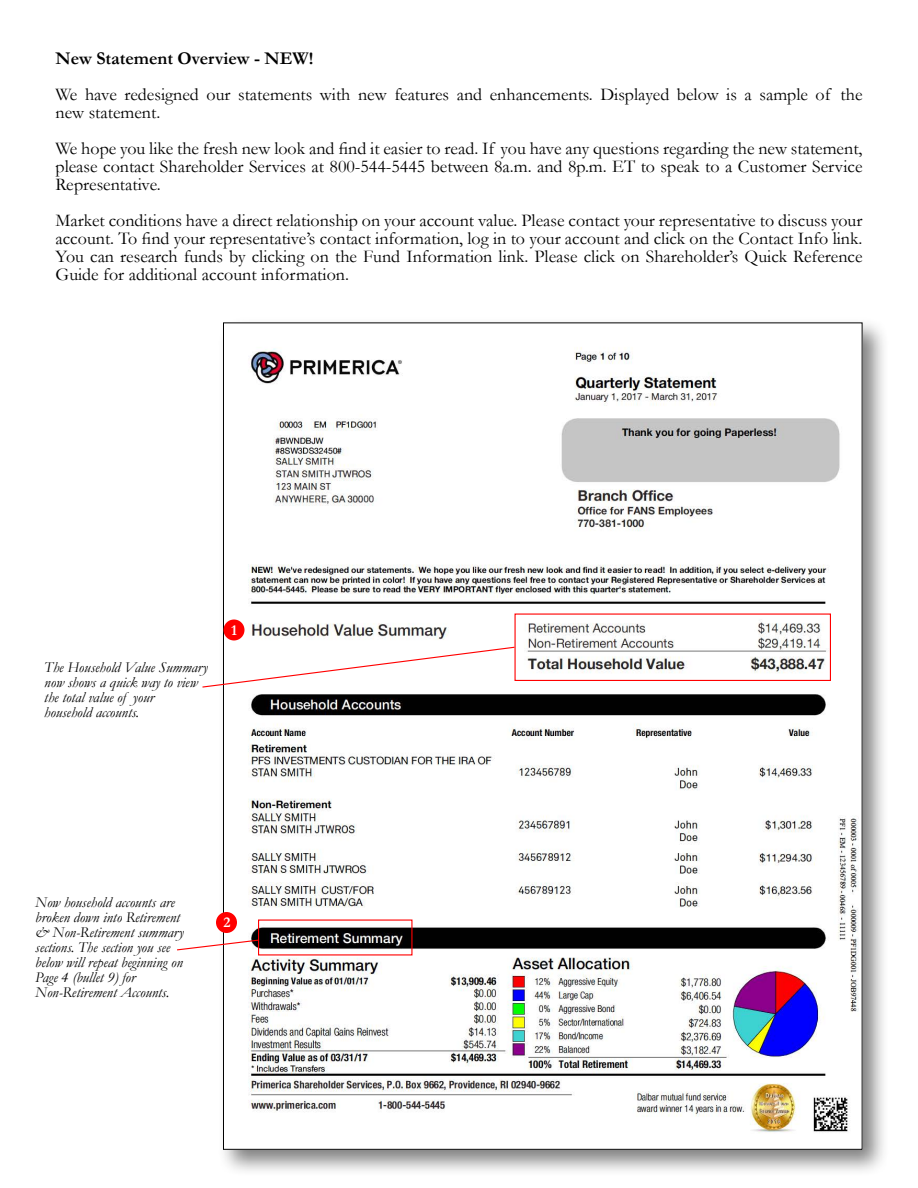
<style>
.page{position:relative;width:918px;height:1188px;background:#fff}
.page>*{position:absolute;margin:0;border:0;box-sizing:border-box;transform-origin:0 0}
.t1{font:18px/18px "Garamond";color:#000;text-align:justify}
.t2{font:700 18px "Garamond";color:#000}
.t3{font:italic 15px/15px "Garamond";color:#000}
.t4{font:700 15px "Garamond";color:#fff}
</style>
<div class="page">
<div style="left:217px;top:316px;width:673px;height:861px;background:#000;opacity:.5"></div>
<img style="left:225px;top:324px;width:635px;height:824px">
<div style="left:224px;top:620px;width:20px;height:20px;background:#f00;border-radius:50%"></div>
<div style="left:216px;top:912px;width:21px;height:21px;background:#f00;border-radius:50%"></div>
<svg style="left:177px;top:939px;width:83px;height:12px"></svg>
<div style="left:514px;top:614px;width:317px;height:67px;border:1px solid #f00"></div>
<svg style="left:202px;top:646px;width:314px;height:42px"></svg>
<p class="t2" style="left:56px;top:46px;width:259px">New Statement Overview - NEW!</p>
<p class="t1" style="left:56px;top:85px;width:809px">We have redesigned our statements with new features and enhancements. Displayed below is a sample of the new statement.</p>
<p class="t1" style="left:56px;top:139px;width:809px">We hope you like the fresh new look and find it easier to read. If you have any questions regarding the new statement, please contact Shareholder Services at 800-544-5445 between 8a.m. and 8p.m. ET to speak to a Customer Service Representative.</p>
<p class="t1" style="left:56px;top:211px;width:809px">Market conditions have a direct relationship on your account value. Please contact your representative to discuss your account. To find your representative’s contact information, log in to your account and click on the Contact Info link.<br>You can research funds by clicking on the Fund Information link. Please click on Shareholder’s Quick Reference Guide for additional account information.</p>
<p class="t3" style="left:44px;top:660px;width:165px">The Household Value Summary now shows a quick way to view the total value of your<br>household accounts.</p>
<p class="t4" style="left:231px;top:620px;width:7px">1</p>
<p class="t3" style="left:35px;top:895px;width:150px">Now household accounts are broken down into Retirement &amp; Non-Retirement summary sections. The section you see below will repeat beginning on<br>Page 4 (bullet 9) for<br>Non-Retirement Accounts.</p>
<p class="t4" style="left:224px;top:912px;width:9px">2</p>
</div>
